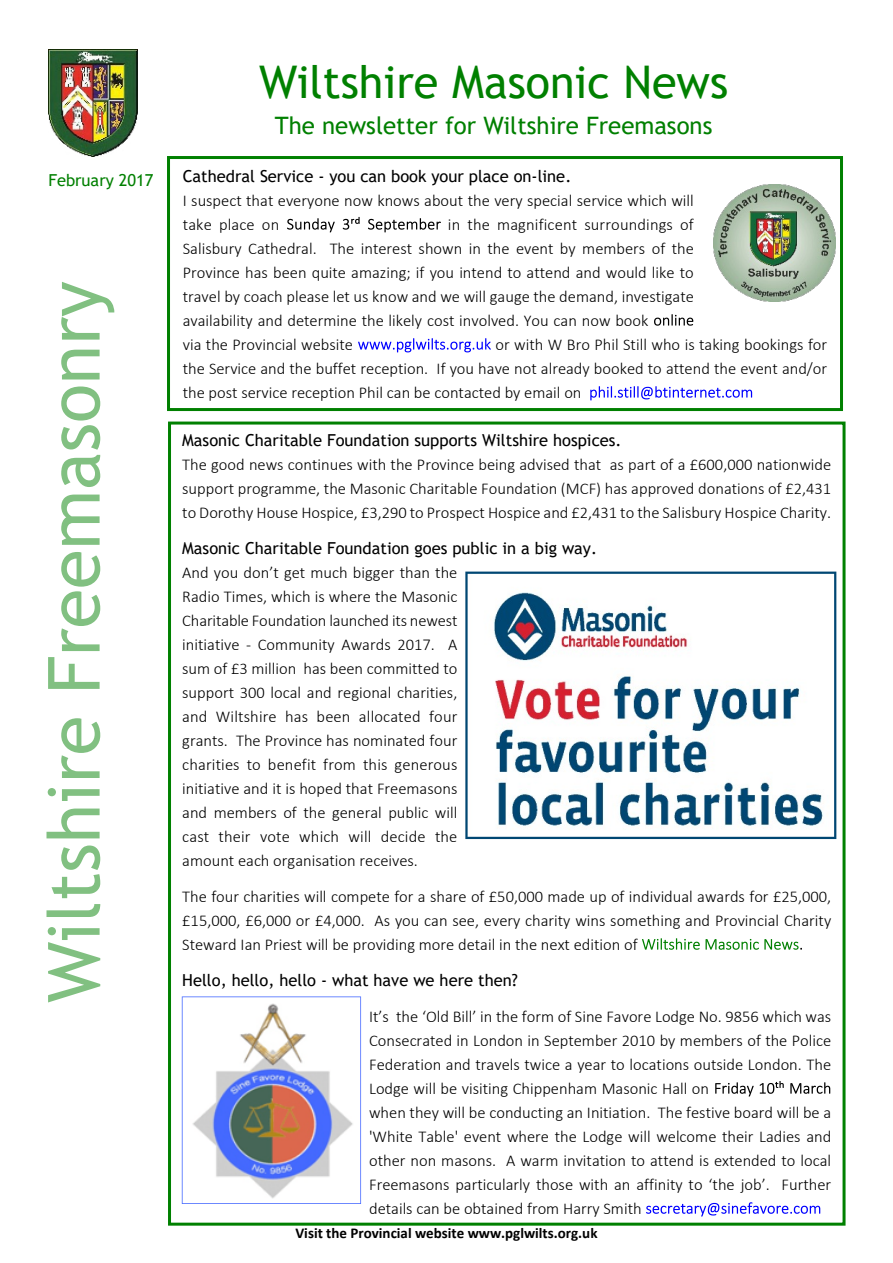
<style>
.page{position:relative;width:893px;height:1263px;background:#fff}
.page>*{position:absolute;margin:0;border:0;box-sizing:border-box;transform-origin:0 0}
.t1{font:72px "Trebuchet MS";color:rgb(0 128 0/.5)}
.t2{font:45px "Trebuchet MS";color:#008000}
.t3{font:24px "Trebuchet MS";color:#008000}
.t4{font:300 16.5px/24px "Calibri";color:#000;text-align:justify}
.t5{font:16.5px "Trebuchet MS";color:#000}
.t6{font:16.5px "Trebuchet MS";color:#008000}
.t7{font:700 15px "Calibri";color:#000}
</style>
<div class="page">
<img style="left:48px;top:50px;width:90px;height:107px">
<svg style="left:167px;top:156px;width:676px;height:255px"></svg>
<svg style="left:287px;top:218px;width:48px;height:14px"></svg>
<svg style="left:343px;top:217px;width:17px;height:13px"></svg>
<svg style="left:368px;top:218px;width:73px;height:14px"></svg>
<svg style="left:654px;top:314px;width:39px;height:12px"></svg>
<svg style="left:358px;top:338px;width:133px;height:14px"></svg>
<svg style="left:590px;top:386px;width:162px;height:14px"></svg>
<div style="left:168px;top:422px;width:677px;height:803px;border:3px solid #008000"></div>
<svg style="left:642px;top:938px;width:160px;height:12px"></svg>
<svg style="left:715px;top:1082px;width:39px;height:14px"></svg>
<svg style="left:760px;top:1081px;width:24px;height:13px"></svg>
<svg style="left:790px;top:1082px;width:40px;height:12px"></svg>
<svg style="left:646px;top:1202px;width:174px;height:14px"></svg>
<svg style="left:465px;top:572px;width:371px;height:267px"></svg>
<svg style="left:182px;top:996px;width:179px;height:208px"></svg>
<img style="left:714px;top:184px;width:121px;height:117px">
<h2 class="t2" style="left:259px;top:64px;width:471px">Wiltshire Masonic News</h2>
<h3 class="t3" style="left:275px;top:116px;width:439px">The newsletter for Wiltshire Freemasons</h3>
<p class="t6" style="left:48px;top:174px;width:107px">February 2017</p>
<p class="t5" style="left:183px;top:169px;width:390px">Cathedral Service - you can book your place on-line.</p>
<p class="t4" style="left:183px;top:189px;width:513px">I suspect that everyone now knows about the very special service which will take place on</p>
<p class="t4" style="left:183px;top:213px;width:513px;text-align:left;text-indent:265px">in the magnificent surroundings of Salisbury Cathedral. The interest shown in the event by members of the Province has been quite amazing; if you intend to attend and would like to travel by coach please let us know and we will gauge the demand, investigate availability and determine the likely cost involved. You can now book<br>via the Provincial website</p>
<h1 class="t1" style="left:47px;top:1003px;width:723px;rotate:-90deg">Wiltshire Freemasonry</h1>
<p class="t4" style="left:183px;top:333px;width:646px;text-indent:313px">or with W Bro Phil Still who is taking bookings for the Service and the buffet reception. If you have not already booked to attend the event and/or the post service reception Phil can be contacted by email on</p>
<p class="t5" style="left:182px;top:433px;width:441px">Masonic Charitable Foundation supports Wiltshire hospices.</p>
<p class="t4" style="left:182px;top:453px;width:650px">The good news continues with the Province being advised that as part of a £600,000 nationwide support programme, the Masonic Charitable Foundation (MCF) has approved donations of £2,431 to Dorothy House Hospice, £3,290 to Prospect Hospice and £2,431 to the Salisbury Hospice Charity.</p>
<p class="t5" style="left:182px;top:541px;width:416px">Masonic Charitable Foundation goes public in a big way.</p>
<p class="t4" style="left:182px;top:561px;width:277px">And you don’t get much bigger than the Radio Times, which is where the Masonic Charitable Foundation launched its newest initiative - Community Awards 2017. A sum of £3 million has been committed to support 300 local and regional charities, and Wiltshire has been allocated four grants. The Province has nominated four charities to benefit from this generous initiative and it is hoped that Freemasons and members of the general public will cast their vote which will decide the amount each organisation receives.</p>
<p class="t4" style="left:182px;top:885px;width:650px">The four charities will compete for a share of £50,000 made up of individual awards for £25,000, £15,000, £6,000 or £4,000. As you can see, every charity wins something and Provincial Charity Steward Ian Priest will be providing more detail in the next edition of</p>
<p class="t5" style="left:182px;top:973px;width:337px">Hello, hello, hello - what have we here then?</p>
<p class="t4" style="left:369px;top:1005px;width:464px;text-align:left">It’s the ‘Old Bill’ in the form of Sine Favore Lodge No. 9856 which was Consecrated in London in September 2010 by members of the Police Federation and travels twice a year to locations outside London. The Lodge will be visiting Chippenham Masonic Hall on<br>when they will be conducting an Initiation. The festive board will be a 'White Table' event where the Lodge will welcome their Ladies and other non masons. A warm invitation to attend is extended to local Freemasons particularly those with an affinity to ‘the job’. Further details can be obtained from Harry Smith</p>
<p class="t7" style="left:295px;top:1226px;width:304px">Visit the Provincial website www.pglwilts.org.uk</p>
</div>
